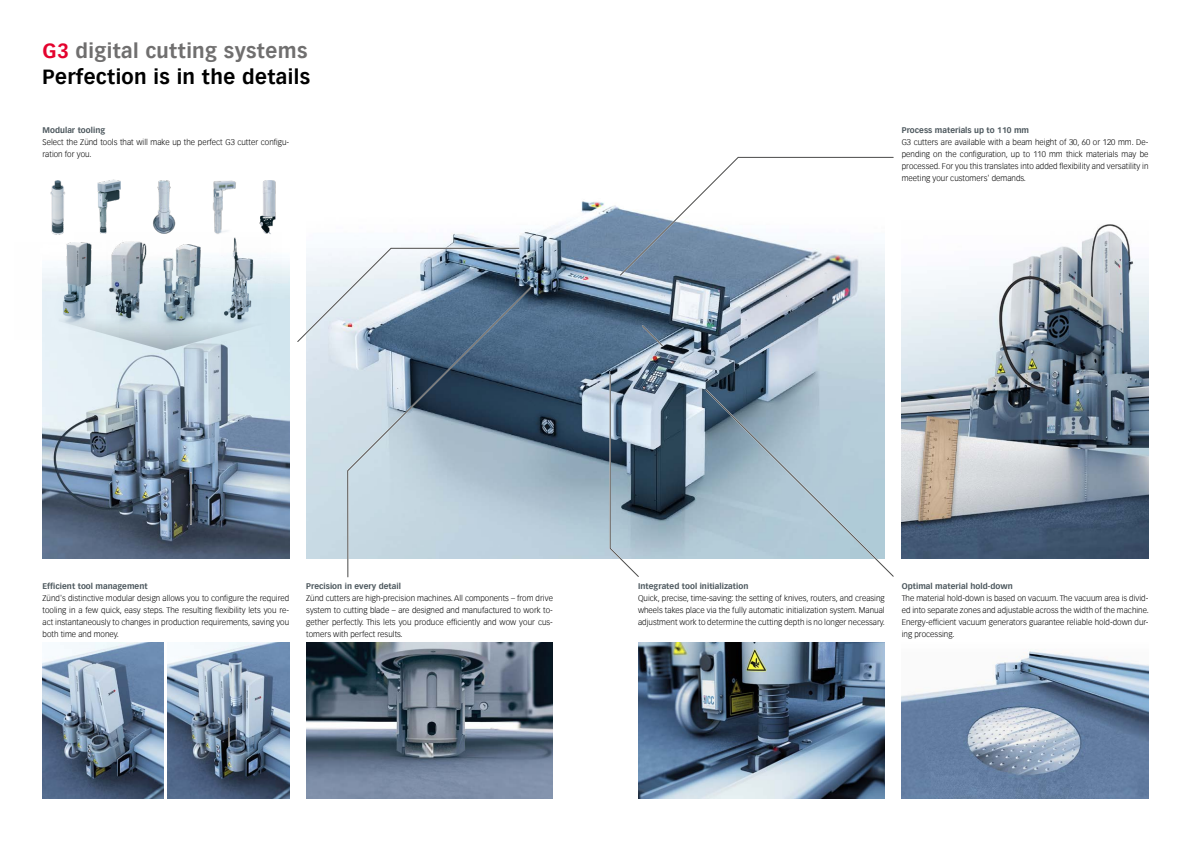
<style>
.page{position:relative;width:1191px;height:842px;background:#fff}
.page>*{position:absolute;margin:0;border:0;box-sizing:border-box;transform-origin:0 0}
.t1{font:700 20px/26px "Vectora Com";letter-spacing:.02em;color:#000}
.t2{font:300 8px/12px "Vectora Com";letter-spacing:.005em;color:#000;text-align:justify}
.t3{font:700 8px "Vectora Com";letter-spacing:.005em;color:#4c575d}
.s1{color:#e4032e}
.s2{color:#706f6f}
</style>
<div class="page">
<img style="left:306px;top:201px;width:578px;height:358px">
<img style="left:43px;top:260px;width:246px;height:299px">
<img style="left:638px;top:643px;width:246px;height:156px">
<svg style="left:59px;top:335px;width:214px;height:15px"></svg>
<hr style="left:190px;top:472px;width:2px;height:52px;background:#fff">
<hr style="left:191px;top:473px;width:1px;height:51px;background:#4a4a49">
<img style="left:43px;top:643px;width:121px;height:156px">
<img style="left:168px;top:643px;width:121px;height:156px">
<svg style="left:228px;top:718px;width:1px;height:28px"></svg>
<img style="left:306px;top:643px;width:247px;height:156px">
<img style="left:901px;top:651px;width:247px;height:148px">
<svg style="left:297px;top:247px;width:223px;height:97px"></svg>
<svg style="left:347px;top:287px;width:184px;height:290px"></svg>
<svg style="left:608px;top:374px;width:32px;height:203px"></svg>
<svg style="left:704px;top:388px;width:190px;height:189px"></svg>
<svg style="left:618px;top:156px;width:276px;height:121px"></svg>
<svg style="left:640px;top:324px;width:24px;height:24px"></svg>
<img style="left:153px;top:180px;width:23px;height:52px">
<img style="left:50px;top:181px;width:15px;height:54px">
<img style="left:98px;top:180px;width:23px;height:52px">
<img style="left:221px;top:335px;width:50px;height:11px">
<img style="left:106px;top:335px;width:44px;height:9px">
<img style="left:42px;top:242px;width:59px;height:97px">
<img style="left:259px;top:181px;width:17px;height:51px">
<img style="left:213px;top:181px;width:23px;height:51px">
<img style="left:75px;top:232px;width:206px;height:103px">
<img style="left:901px;top:224px;width:247px;height:335px">
<h1 class="t1" style="left:43px;top:38px;width:269px"><span class="s1">G3</span> <span class="s2">digital cutting systems<br></span>Perfection is in the details</h1>
<p class="t3" style="left:43px;top:125px;width:64px">Modular tooling</p>
<p class="t2" style="left:43px;top:136px;width:248px">Select the Zünd tools that will make up the perfect G3 cutter configu&shy;ration for you.</p>
<p class="t3" style="left:901px;top:125px;width:129px">Process materials up to 110 mm</p>
<p class="t2" style="left:901px;top:136px;width:248px">G3 cutters are available with a beam height of 30, 60 or 120 mm. De&shy;pending on the configuration, up to 110 mm thick materials may be processed. For you this translates into added flexibility and versatility in meeting your customers' demands.</p>
<p class="t3" style="left:43px;top:581px;width:107px">Efficient tool management</p>
<p class="t2" style="left:43px;top:592px;width:248px">Zünd's distinctive modular design allows you to configure the required tooling in a few quick, easy steps. The resulting flexibility lets you re&shy;act instantaneously to changes in production requirements, saving you both time and money.</p>
<p class="t3" style="left:306px;top:581px;width:96px">Precision in every detail</p>
<p class="t2" style="left:306px;top:592px;width:248px">Zünd cutters are high-precision machines. All components – from drive system to cutting blade – are designed and manufactured to work to&shy;gether perfectly. This lets you produce efficiently and wow your cus&shy;tomers with perfect results.</p>
<p class="t3" style="left:638px;top:581px;width:112px">Integrated tool initialization</p>
<p class="t2" style="left:638px;top:592px;width:248px">Quick, precise, time-saving: the setting of knives, routers, and creasing wheels takes place via the fully automatic initialization system. Manual adjustment work to determine the cutting depth is no longer necessary.</p>
<p class="t3" style="left:901px;top:581px;width:112px">Optimal material hold-down</p>
<p class="t2" style="left:901px;top:592px;width:248px">The material hold-down is based on vacuum. The vacuum area is divid&shy;ed into separate zones and adjustable across the width of the machine.<br>Energy-efficient vacuum generators guarantee reliable hold-down dur&shy;ing processing.</p>
</div>
